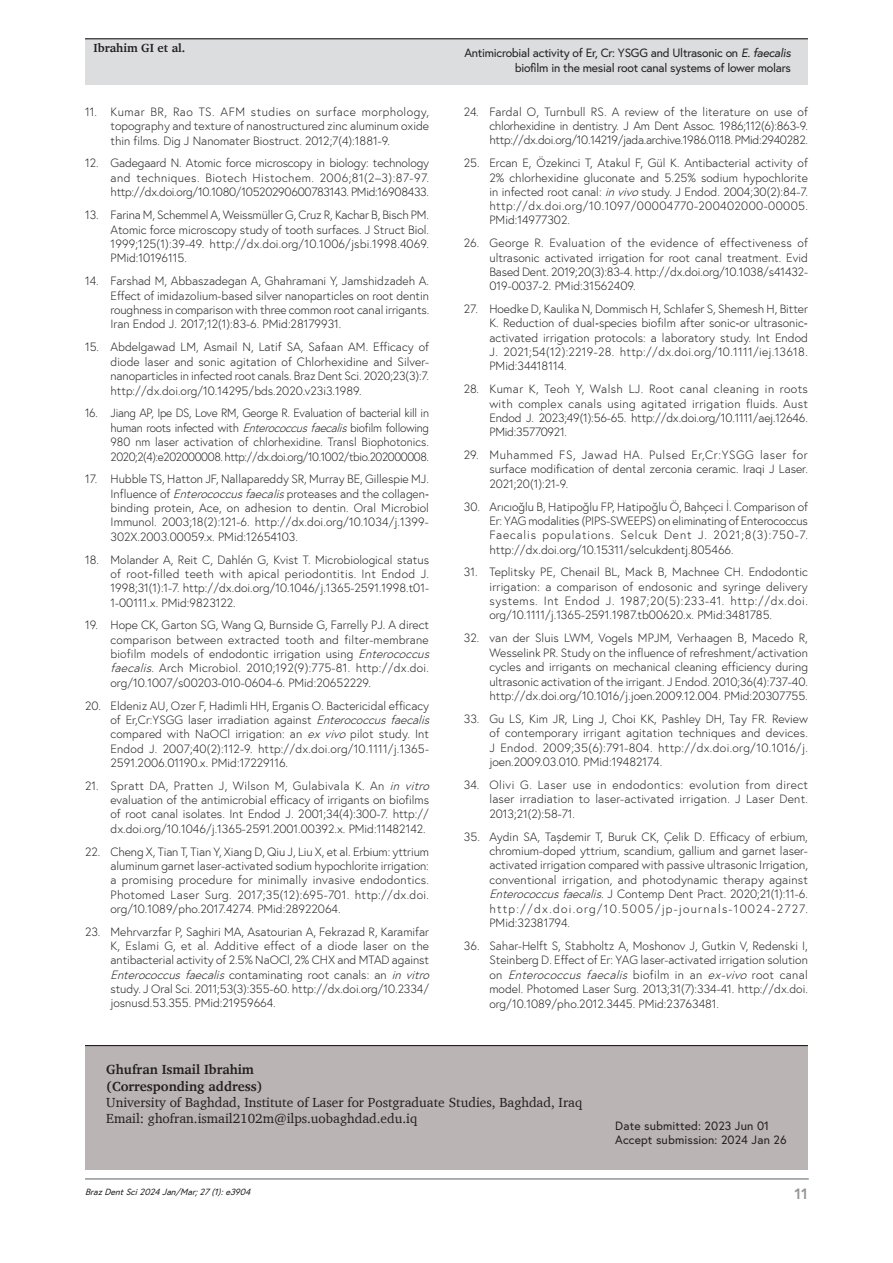
<style>
.page{position:relative;width:893px;height:1263px;background:#fff}
.page>*{position:absolute;margin:0;border:0;box-sizing:border-box;transform-origin:0 0}
.t1{font:700 15px "Europa";color:#939598}
.Correspondence{font:13.5px/16.2px "Charter";color:#231f20}
.Reference{font:300 12px/14.4px "Europa";color:#231f20;text-align:justify}
.History{font:12px/14.4px "Europa";letter-spacing:-.02em;color:#231f20;text-align:right}
.History-2{font:12px/14.4px "Europa";letter-spacing:.01em;color:#231f20}
.t2{font:700 12px "Charter";color:#231f20}
.t3{font:italic 9px "Europa";color:#231f20}
.s1{font-style:italic}
.s2{font-family:"Cambria Math";font-weight:400}
.s3{font-weight:700}
</style>
<div class="page">
<hr style="left:85px;top:1178px;width:724px;height:2px;background:#939598">
<div style="left:85px;top:39px;width:723px;height:46px;background:#dcdddf"></div>
<hr style="left:85px;top:38px;width:723px;height:1px;background:#231f20">
<div style="left:623px;top:1046px;width:185px;height:123px;background:#bab5b4"></div>
<div style="left:85px;top:1046px;width:538px;height:123px;background:#bab5b4"></div>
<hr style="left:85px;top:1045px;width:723px;height:1px;background:#231f20">
<p class="t2" style="left:94px;top:41px;width:93px">Ibrahim GI et al.</p>
<p class="Reference" style="left:111px;top:104px;width:320px;text-indent:-26px">11. Kumar BR, Rao TS. AFM studies on surface morphology, topography and texture of nanostructured zinc aluminum oxide thin films. Dig J Nanomater Biostruct. 2012;7(4):1881-9.</p>
<p class="Reference" style="left:111px;top:156px;width:320px;text-indent:-26px">12. Gadegaard N. Atomic force microscopy in biology: technology and techniques. Biotech Histochem. 2006;81(2–3):87-97. http://dx.doi.org/10.1080/10520290600783143. PMid:16908433.</p>
<p class="Reference" style="left:111px;top:208px;width:320px;text-indent:-26px">13. Farina M, Schemmel A, Weissmüller G, Cruz R, Kachar B, Bisch PM.<br>Atomic force microscopy study of tooth surfaces. J Struct Biol.<br>1999;125(1):39-49. http://dx.doi.org/10.1006/jsbi.1998.4069.<br>PMid:10196115.</p>
<p class="Reference" style="left:111px;top:274px;width:320px;text-indent:-26px">14. Farshad M, Abbaszadegan A, Ghahramani Y, Jamshidzadeh A.<br>Effect of imidazolium-based silver nanoparticles on root dentin roughness in comparison with three common root canal irrigants.<br>Iran Endod J. 2017;12(1):83-6. PMid:28179931.</p>
<p class="Reference" style="left:111px;top:340px;width:320px;text-indent:-26px">15. Abdelgawad LM, Asmail N, Latif SA, Safaan AM. Efficacy of diode laser and sonic agitation of Chlorhexidine and Silver&shy;nanoparticles in infected root canals. Braz Dent Sci. 2020;23(3):7. http://dx.doi.org/10.14295/bds.2020.v23i3.1989.</p>
<p class="Reference" style="left:111px;top:406px;width:320px;text-indent:-26px">16. Jiang AP, Ipe DS, Love RM, George R. Evaluation of bacterial kill in human roots infected with <span class="s1">Enterococcusfaecalis</span>biofilm following 980 nm laser activation of chlorhexidine. Transl Biophotonics.<br>2020;2(4):e202000008. http://dx.doi.org/10.1002/tbio.202000008.</p>
<p class="Reference" style="left:111px;top:472px;width:320px;text-indent:-26px">17. Hubble TS, Hatton JF, Nallapareddy SR, Murray BE, Gillespie MJ.<br>Influence of <span class="s1">Enterococcusfaecalis</span>proteases and the collagen<span class="s2">‐ </span>binding protein, Ace, on adhesion to dentin. Oral Microbiol Immunol. 2003;18(2):121-6. http://dx.doi.org/10.1034/j.1399- 302X.2003.00059.x. PMid:12654103.</p>
<p class="Reference" style="left:111px;top:552px;width:320px;text-indent:-26px">18. Molander A, Reit C, Dahlén G, Kvist T. Microbiological status of root<span class="s2">‐</span>filled teeth with apical periodontitis. Int Endod J.<br>1998;31(1):1-7. http://dx.doi.org/10.1046/j.1365-2591.1998.t01- 1-00111.x. PMid:9823122.</p>
<p class="Reference" style="left:111px;top:618px;width:324px;text-align:left;text-indent:-26px">19. Hope CK, Garton SG, Wang Q, Burnside G, Farrelly PJ. A direct comparison between extracted tooth and filter-membrane biofilm models of endodontic irrigation using <span class="s1">Enterococcus faecalis.</span>Arch Microbiol. 2010;192(9):775-81. http://dx.doi. org/10.1007/s00203-010-0604-6. PMid:20652229.</p>
<p class="Reference" style="left:111px;top:698px;width:324px;text-align:left;text-indent:-26px">20. Eldeniz AU, Ozer F, Hadimli HH, Erganis O. Bactericidal efficacy of Er,Cr:YSGG laser irradiation against <span class="s1">Enterococcus faecalis </span>compared with NaOCl irrigation: an <span class="s1">ex vivo</span> pilot study. Int Endod J. 2007;40(2):112-9. http://dx.doi.org/10.1111/j.1365- 2591.2006.01190.x. PMid:17229116.</p>
<p class="Reference" style="left:111px;top:778px;width:324px;text-align:left;text-indent:-26px">21. Spratt DA, Pratten J, Wilson M, Gulabivala K. An <span class="s1">in vitro </span>evaluation of the antimicrobial efficacy of irrigants on biofilms of root canal isolates. Int Endod J. 2001;34(4):300-7. http:// dx.doi.org/10.1046/j.1365-2591.2001.00392.x. PMid:11482142.</p>
<p class="Reference" style="left:111px;top:844px;width:320px;text-indent:-26px">22. Cheng X, Tian T, Tian Y, Xiang D, Qiu J, Liu X, et al. Erbium: yttrium aluminum garnet laser-activated sodium hypochlorite irrigation: a promising procedure for minimally invasive endodontics.<br>Photomed Laser Surg. 2017;35(12):695-701. http://dx.doi. org/10.1089/pho.2017.4274. PMid:28922064.</p>
<p class="Reference" style="left:111px;top:924px;width:324px;text-align:left;text-indent:-26px">23. Mehrvarzfar P, Saghiri MA, Asatourian A, Fekrazad R, Karamifar K, Eslami G, et al. Additive effect of a diode laser on the antibacterial activity of 2.5% NaOCl, 2% CHX and MTAD against <span class="s1">Enterococcus faecalis</span> co n t a m i n a t i n g ro o t c a n a l s : a n <span class="s1">in vitro </span>study. J Oral Sci. 2011;53(3):355-60. http://dx.doi.org/10.2334/ josnusd.53.355. PMid:21959664.</p>
<p class="History" style="left:464px;top:46px;width:328px">Antimicrobial activity of Er, Cr: YSGG and Ultrasonic on <span class="s1">E. faecalis </span>biofilm in the mesial root canal systems of lower molars</p>
<p class="Reference" style="left:489px;top:104px;width:320px;text-indent:-26px">24. Fardal O, Turnbull RS. A review of the literature on use of chlorhexidine in dentistry. J Am Dent Assoc. 1986;112(6):863-9. http://dx.doi.org/10.14219/jada.archive.1986.0118. PMid:2940282.</p>
<p class="Reference" style="left:489px;top:156px;width:320px;text-indent:-26px">25. Ercan E, Özekinci T, Atakul F, Gül K. Antibacterial activity of 2% chlorhexidine gluconate and 5.25% sodium hypochlorite in infected root canal: <span class="s1">invivo</span>study. J Endod. 2004;30(2):84-7. http://dx.doi.org/10.1097/00004770-200402000-00005.<br>PMid:14977302.</p>
<p class="Reference" style="left:489px;top:236px;width:320px;text-indent:-26px">26. George R. Evaluation of the evidence of effectiveness of ultrasonic activated irrigation for root canal treatment. Evid Based Dent. 2019;20(3):83-4. http://dx.doi.org/10.1038/s41432- 019-0037-2. PMid:31562409.</p>
<p class="Reference" style="left:489px;top:302px;width:320px;text-indent:-26px">27. Hoedke D, Kaulika N, Dommisch H, Schlafer S, Shemesh H, Bitter K. Reduction of dual<span class="s2">‐</span>species biofilm after sonic<span class="s2">‐</span>or ultrasonic<span class="s2">‐ </span>activated irrigation protocols: a laboratory study. Int Endod J. 2021;54(12):2219-28. http://dx.doi.org/10.1111/iej.13618.<br>PMid:34418114.</p>
<p class="Reference" style="left:489px;top:382px;width:320px;text-indent:-26px">28. Kumar K, Teoh Y, Walsh LJ. Root canal cleaning in roots with complex canals using agitated irrigation fluids. Aust Endod J. 2023;49(1):56-65. http://dx.doi.org/10.1111/aej.12646.<br>PMid:35770921.</p>
<p class="Reference" style="left:489px;top:448px;width:320px;text-indent:-26px">29. Muhammed FS, Jawad HA. Pulsed Er,Cr:YSGG laser for surface modification of dental zerconia ceramic. Iraqi J Laser.<br>2021;20(1):21-9.</p>
<p class="Reference" style="left:489px;top:499px;width:320px;text-indent:-26px">30. Arıcıoğlu B, Hatipoğlu FP, Hatipoğlu Ö, Bahçeci İ. Comparison of Er: YAG modalities (PIPS-SWEEPS) on eliminating of Enterococcus Faecalis populations. Selcuk Dent J. 2021;8(3):750-7. http://dx.doi.org/10.15311/selcukdentj.805466.</p>
<p class="Reference" style="left:489px;top:565px;width:320px;text-indent:-26px">31. Teplitsky PE, Chenail BL, Mack B, Machnee CH. Endodontic irrigation: a comparison of endosonic and syringe delivery systems. Int Endod J. 1987;20(5):233-41. http://dx.doi. org/10.1111/j.1365-2591.1987.tb00620.x. PMid:3481785.</p>
<p class="Reference" style="left:489px;top:631px;width:320px;text-indent:-26px">32. van der Sluis LWM, Vogels MPJM, Verhaagen B, Macedo R, Wesselink PR. Study on the influence of refreshment/activation cycles and irrigants on mechanical cleaning efficiency during ultrasonic activation of the irrigant. J Endod. 2010;36(4):737-40. http://dx.doi.org/10.1016/j.joen.2009.12.004. PMid:20307755.</p>
<p class="Reference" style="left:489px;top:711px;width:320px;text-indent:-26px">33. Gu LS, Kim JR, Ling J, Choi KK, Pashley DH, Tay FR. Review of contemporary irrigant agitation techniques and devices.<br>J Endod. 2009;35(6):791-804. http://dx.doi.org/10.1016/j. joen.2009.03.010. PMid:19482174.</p>
<p class="Reference" style="left:489px;top:777px;width:320px;text-indent:-26px">34. Olivi G. Laser use in endodontics: evolution from direct laser irradiation to laser-activated irrigation. J Laser Dent.<br>2013;21(2):58-71.</p>
<p class="Reference" style="left:489px;top:829px;width:320px;text-indent:-26px">35. Aydin SA, Taşdemir T, Buruk CK, Çelik D. Efficacy of erbium, chromium-doped yttrium, scandium, gallium and garnet laser&shy;activated irrigation compared with passive ultrasonic Irrigation, conventional irrigation, and photodynamic therapy against <span class="s1">Enterococcusfaecalis.</span>J Contemp Dent Pract. 2020;21(1):11-6. http://dx.doi.org/10.5005/jp-journals-10024-2727.<br>PMid:32381794.</p>
<p class="Reference" style="left:489px;top:938px;width:320px;text-indent:-26px">36. Sahar-Helft S, Stabholtz A, Moshonov J, Gutkin V, Redenski I, Steinberg D. Effect of Er: YAG laser-activated irrigation solution o n <span class="s1">Enterococcus faecalis</span> b i o f i l m i n a n <span class="s1">ex-vivo</span> r o o t c a n a l model. Photomed Laser Surg. 2013;31(7):334-41. http://dx.doi. org/10.1089/pho.2012.3445. PMid:23763481.</p>
<p class="Correspondence" style="left:106px;top:1061px;width:477px"><span class="s3">Ghufran Ismail Ibrahim<br>(Corresponding address)<br></span>University of Baghdad, Institute of Laser for Postgraduate Studies, Baghdad, Iraq Email: ghofran.ismail2102m@ilps.uobaghdad.edu.iq</p>
<p class="t3" style="left:85px;top:1185px;width:170px">BrazDentSci2024Jan/Mar;27(1):e3904</p>
<p class="History-2" style="left:615px;top:1118px;width:173px">Date submitted: 2023 Jun 01<br>Accept submission: 2024 Jan 26</p>
<p class="t1" style="left:795px;top:1184px;width:15px">11</p>
</div>
